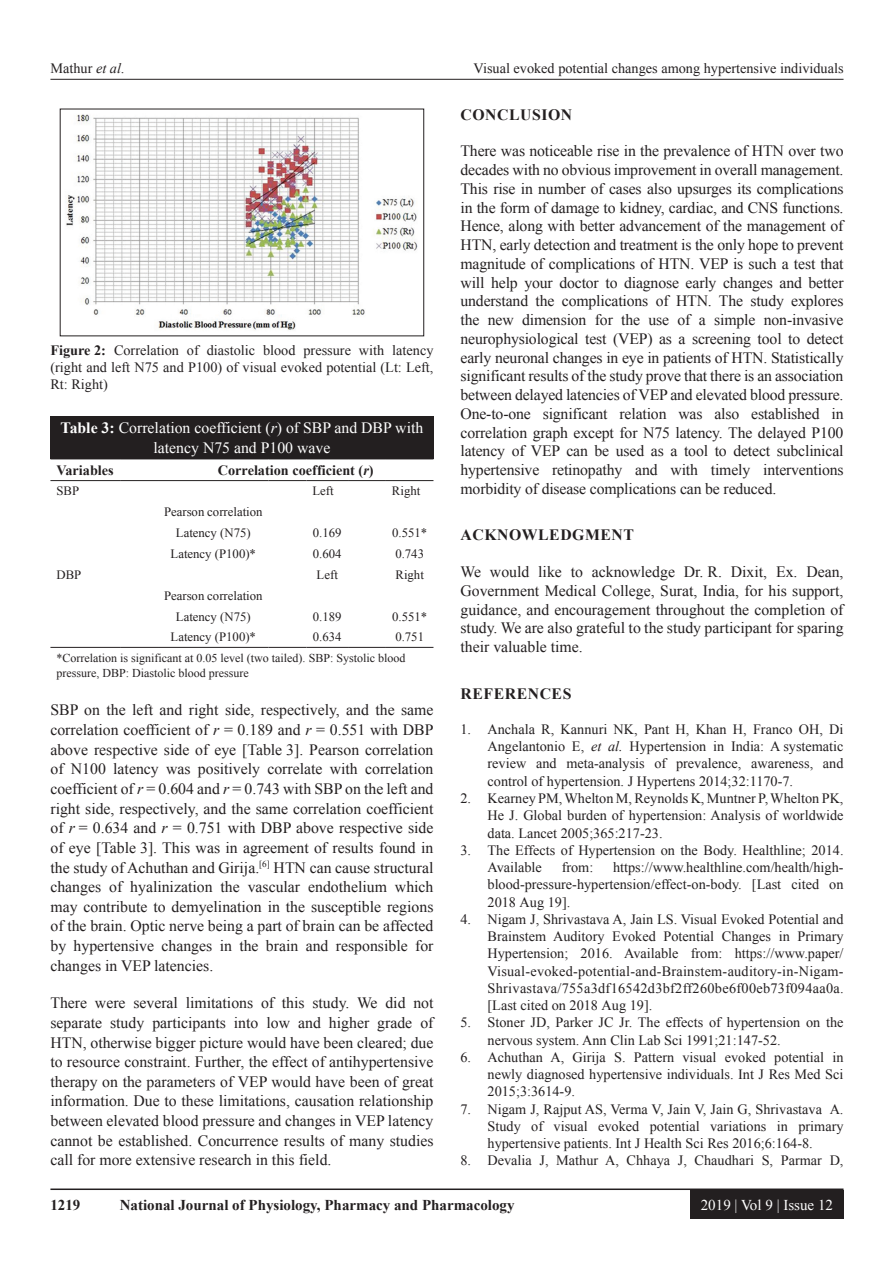
<style>
.page{position:relative;width:894px;height:1263px;background:#fff}
.page>*{position:absolute;margin:0;border:0;box-sizing:border-box;transform-origin:0 0}
.TX{font:15.75px/18.8px "Times New Roman";color:#231f20;text-align:justify}
.TT{font:15.75px/19.5px "Times New Roman";color:#fff;text-align:center}
.t1{font:700 15.75px "Times New Roman";letter-spacing:.035em;color:#231f20}
.t2{font:700 15px "Times New Roman";color:#231f20}
.t3{font:15px "Times New Roman";color:#fff}
.REF{font:14.25px/17.2px "Times New Roman";color:#231f20;text-align:justify}
.FGC{font:14.25px/17.2px "Times New Roman";color:#231f20;text-align:justify}
.TCH{font:700 14.25px "Times New Roman";color:#231f20}
.TB{font:12.75px "Times New Roman";color:#231f20}
.TBL{font:12.75px "Times New Roman";color:#231f20}
.TFN{font:12px/15px "Times New Roman";color:#231f20}
.s1{font-style:italic}
.s2{font-weight:700}
</style>
<div class="page">
<hr style="left:50px;top:79px;width:793px;height:1px;background:#231f20">
<hr style="left:50px;top:1188px;width:793px;height:2px;background:#231f20">
<div style="left:690px;top:1190px;width:153px;height:28px;background:#231f20"></div>
<div style="left:50px;top:416px;width:383px;height:43px;background:#231f20"></div>
<hr style="left:50px;top:480px;width:70px;height:1px;background:#231f20">
<hr style="left:120px;top:480px;width:38px;height:1px;background:#231f20">
<hr style="left:158px;top:480px;width:110px;height:1px;background:#231f20">
<hr style="left:268px;top:480px;width:38px;height:1px;background:#231f20">
<hr style="left:306px;top:480px;width:42px;height:1px;background:#231f20">
<hr style="left:348px;top:480px;width:38px;height:1px;background:#231f20">
<hr style="left:386px;top:480px;width:47px;height:1px;background:#231f20">
<hr style="left:120px;top:647px;width:38px;height:1px;background:#231f20">
<hr style="left:158px;top:647px;width:110px;height:1px;background:#231f20">
<hr style="left:268px;top:647px;width:38px;height:1px;background:#231f20">
<hr style="left:306px;top:647px;width:42px;height:1px;background:#231f20">
<hr style="left:348px;top:647px;width:38px;height:1px;background:#231f20">
<hr style="left:386px;top:647px;width:47px;height:1px;background:#231f20">
<hr style="left:50px;top:647px;width:70px;height:1px;background:#231f20">
<img style="left:66px;top:114px;width:352px;height:217px">
<p class="REF" style="left:50px;top:59px;width:76px">Mathur <span class="s1">et al</span>.</p>
<p class="REF" style="left:473px;top:59px;width:371px">Visual evoked potential changes among hypertensive individuals</p>
<p class="FGC" style="left:50px;top:341px;width:384px"><span class="s2">Figure 2:</span> Correlation of diastolic blood pressure with latency (right and left N75 and P100) of visual evoked potential (Lt: Left, Rt: Right)</p>
<p class="TT" style="left:61px;top:418px;width:364px"><span class="s2">Table 3:</span> Correlation coefficient (<span class="s1">r</span>) of SBP and DBP with latency N75 and P100 wave</p>
<p class="TCH" style="left:56px;top:459px;width:59px">Variables</p>
<p class="TCH" style="left:218px;top:459px;width:157px">Correlation coefficient (<span class="s1">r</span>)</p>
<p class="TB" style="left:56px;top:482px;width:24px">SBP</p>
<p class="TB" style="left:312px;top:482px;width:23px">Left</p>
<p class="TB" style="left:392px;top:482px;width:30px">Right</p>
<p class="TB" style="left:164px;top:503px;width:100px">Pearson correlation</p>
<p class="TB" style="left:176px;top:524px;width:76px">Latency (N75)</p>
<p class="TB" style="left:313px;top:524px;width:30px">0.169</p>
<p class="TB" style="left:392px;top:524px;width:37px">0.551*</p>
<p class="TB" style="left:170px;top:545px;width:87px">Latency (P100)*</p>
<p class="TB" style="left:313px;top:545px;width:30px">0.604</p>
<p class="TB" style="left:395px;top:545px;width:30px">0.743</p>
<p class="TBL" style="left:56px;top:565px;width:26px">DBP</p>
<p class="TB" style="left:316px;top:565px;width:23px">Left</p>
<p class="TB" style="left:395px;top:565px;width:30px">Right</p>
<p class="TB" style="left:164px;top:586px;width:100px">Pearson correlation</p>
<p class="TB" style="left:176px;top:607px;width:76px">Latency (N75)</p>
<p class="TB" style="left:313px;top:607px;width:30px">0.189</p>
<p class="TB" style="left:392px;top:607px;width:37px">0.551*</p>
<p class="TBL" style="left:170px;top:628px;width:87px">Latency (P100)*</p>
<p class="TBL" style="left:313px;top:628px;width:30px">0.634</p>
<p class="TBL" style="left:395px;top:628px;width:30px">0.751</p>
<p class="TFN" style="left:56px;top:650px;width:350px">*Correlation is significant at 0.05 level (two tailed). SBP: Systolic blood pressure, DBP: Diastolic blood pressure</p>
<p class="TX" style="left:50px;top:700px;width:384px;line-height:19.6px">SBP on the left and right side, respectively, and the same correlation coefficient of <span class="s1">r</span> = 0.189 and <span class="s1">r</span> = 0.551 with DBP above respective side of eye [Table 3]. Pearson correlation of N100 latency was positively correlate with correlation coefficient of <span class="s1">r</span> = 0.604 and <span class="s1">r</span> = 0.743 with SBP on the left and right side, respectively, and the same correlation coefficient of <span class="s1">r</span> = 0.634 and <span class="s1">r</span> = 0.751 with DBP above respective side of eye [Table 3]. This was in agreement of results found in the study of Achuthan and Girija.<sup>[6]</sup> HTN can cause structural changes of hyalinization the vascular endothelium which may contribute to demyelination in the susceptible regions of the brain. Optic nerve being a part of brain can be affected by hypertensive changes in the brain and responsible for changes in VEP latencies.</p>
<p class="TX" style="left:50px;top:992px;width:384px;line-height:19.6px">There were several limitations of this study. We did not separate study participants into low and higher grade of HTN, otherwise bigger picture would have been cleared; due to resource constraint. Further, the effect of antihypertensive therapy on the parameters of VEP would have been of great information. Due to these limitations, causation relationship between elevated blood pressure and changes in VEP latency cannot be established. Concurrence results of many studies call for more extensive research in this field.</p>
<h1 class="t1" style="left:460px;top:103px;width:113px">CONCLUSION</h1>
<p class="TX" style="left:460px;top:141px;width:384px">There was noticeable rise in the prevalence of HTN over two decades with no obvious improvement in overall management.<br>This rise in number of cases also upsurges its complications in the form of damage to kidney, cardiac, and CNS functions.<br>Hence, along with better advancement of the management of HTN, early detection and treatment is the only hope to prevent magnitude of complications of HTN. VEP is such a test that will help your doctor to diagnose early changes and better understand the complications of HTN. The study explores the new dimension for the use of a simple non-invasive neurophysiological test (VEP) as a screening tool to detect early neuronal changes in eye in patients of HTN. Statistically significant results of the study prove that there is an association between delayed latencies of VEP and elevated blood pressure.<br>One-to-one significant relation was also established in correlation graph except for N75 latency. The delayed P100 latency of VEP can be used as a tool to detect subclinical hypertensive retinopathy and with timely interventions morbidity of disease complications can be reduced.</p>
<h1 class="t1" style="left:460px;top:524px;width:175px">ACKNOWLEDGMENT</h1>
<p class="TX" style="left:460px;top:562px;width:384px">We would like to acknowledge Dr. R. Dixit, Ex. Dean, Government Medical College, Surat, India, for his support, guidance, and encouragement throughout the completion of study. We are also grateful to the study participant for sparing their valuable time.</p>
<h1 class="t1" style="left:460px;top:682px;width:112px">REFERENCES</h1>
<p class="REF" style="left:487px;top:720px;width:357px;text-indent:-27px">1. Anchala R, Kannuri NK, Pant H, Khan H, Franco OH, Di Angelantonio E, <span class="s1">et al.</span> Hypertension in India: A systematic review and meta-analysis of prevalence, awareness, and control of hypertension. J Hypertens 2014;32:1170-7.</p>
<p class="REF" style="left:487px;top:789px;width:357px;text-indent:-27px">2. Kearney PM, Whelton M, Reynolds K, Muntner P, Whelton PK, He J. Global burden of hypertension: Analysis of worldwide data. Lancet 2005;365:217-23.</p>
<p class="REF" style="left:487px;top:841px;width:357px;text-indent:-27px">3. The Effects of Hypertension on the Body. Healthline; 2014.<br>Available</p>
<p class="REF" style="left:487px;top:858px;width:357px;text-indent:125px">https://www.healthline.com/health/high&shy;blood-pressure-hypertension/effect-on-body. [Last cited on 2018 Aug 19].</p>
<p class="REF" style="left:487px;top:910px;width:357px;text-indent:-27px">4. Nigam J, Shrivastava A, Jain LS. Visual Evoked Potential and Brainstem Auditory Evoked Potential Changes in Primary Hypertension; 2016. Available from: https://www.paper/ Visual-evoked-potential-and-Brainstem-auditory-in-Nigam-Shrivastava/755a3df16542d3bf2ff260be6f00eb73f094aa0a. [Last cited on 2018 Aug 19].</p>
<p class="REF" style="left:487px;top:1013px;width:357px;text-indent:-27px">5. Stoner JD, Parker JC Jr. The effects of hypertension on the nervous system. Ann Clin Lab Sci 1991;21:147-52.</p>
<p class="REF" style="left:487px;top:1048px;width:357px;text-indent:-27px">6. Achuthan A, Girija S. Pattern visual evoked potential in newly diagnosed hypertensive individuals. Int J Res Med Sci 2015;3:3614-9.</p>
<p class="REF" style="left:487px;top:1099px;width:357px;text-indent:-27px">7. Nigam J, Rajput AS, Verma V, Jain V, Jain G, Shrivastava A.<br>Study of visual evoked potential variations in primary hypertensive patients. Int J Health Sci Res 2016;6:164-8.</p>
<p class="REF" style="left:460px;top:1151px;width:384px">8. Devalia J, Mathur A, Chhaya J, Chaudhari S, Parmar D,</p>
<p class="REF" style="left:561px;top:858px;width:33px">from:</p>
<p class="t2" style="left:50px;top:1194px;width:31px">1219</p>
<p class="t2" style="left:120px;top:1194px;width:396px">National Journal of Physiology, Pharmacy and Pharmacology</p>
<p class="t3" style="left:700px;top:1193px;width:134px">2019 | Vol 9 | Issue 12</p>
</div>
